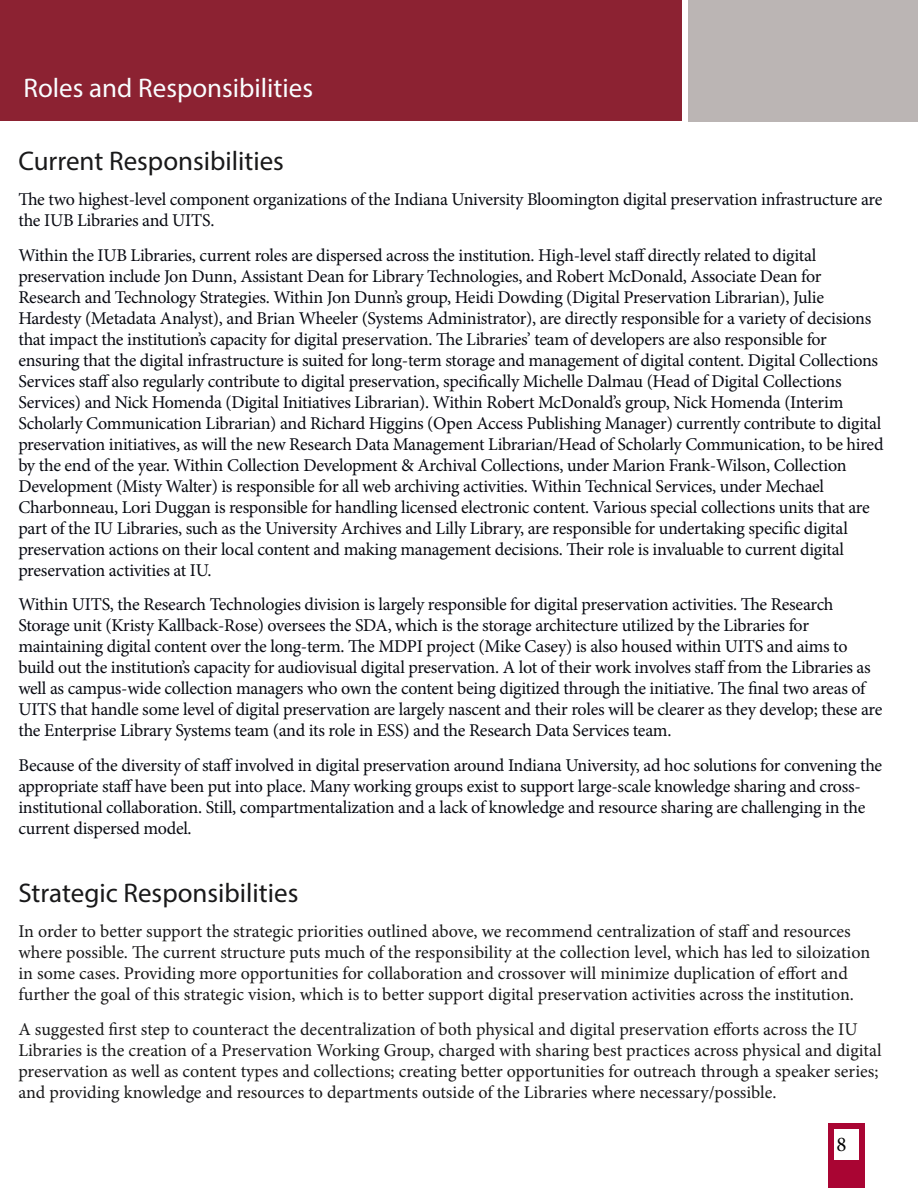
<style>
.page{position:relative;width:918px;height:1188px;background:#fff}
.page>*{position:absolute;margin:0;border:0;box-sizing:border-box;transform-origin:0 0}
.t1{font:27px "Myriad Pro";color:#19191a}
.t2{font:27px "Myriad Pro";color:#fafdff}
.t3{font:21px "Minion Pro";color:#000}
.t4{font:18px/21px "Minion Pro";letter-spacing:-.015em;color:#080a12}
.t5{font:18px/21px "Minion Pro";color:#19191a}
</style>
<div class="page">
<div style="left:0;top:0;width:682px;height:122px;background:#8c2232"></div>
<svg style="left:828px;top:1124px;width:36px;height:64px;fill:#a90533"></svg>
<div style="left:688px;top:0;width:230px;height:122px;background:#bbb5b4"></div>
<h1 class="t2" style="left:23px;top:71px;width:291px">Roles and Responsibilities</h1>
<h1 class="t1" style="left:18px;top:145px;width:267px">Current Responsibilities</h1>
<p class="t4" style="left:18px;top:189px;width:866px">The two highest-level component organizations of the Indiana University Bloomington digital preservation infrastructure are the IUB Libraries and UITS.</p>
<p class="t4" style="left:18px;top:244px;width:867px">Within the IUB Libraries, current roles are dispersed across the institution. High-level staff directly related to digital preservation include Jon Dunn, Assistant Dean for Library Technologies, and Robert McDonald, Associate Dean for Research and Technology Strategies. Within Jon Dunn’s group, Heidi Dowding (Digital Preservation Librarian), Julie Hardesty (Metadata Analyst), and Brian Wheeler (Systems Administrator), are directly responsible for a variety of decisions that impact the institution’s capacity for digital preservation. The Libraries’ team of developers are also responsible for ensuring that the digital infrastructure is suited for long-term storage and management of digital content. Digital Collections Services staff also regularly contribute to digital preservation, specifically Michelle Dalmau (Head of Digital Collections Services) and Nick Homenda (Digital Initiatives Librarian). Within Robert McDonald’s group, Nick Homenda (Interim Scholarly Communication Librarian) and Richard Higgins (Open Access Publishing Manager) currently contribute to digital preservation initiatives, as will the new Research Data Management Librarian/Head of Scholarly Communication, to be hired by the end of the year. Within Collection Development &amp; Archival Collections, under Marion Frank-Wilson, Collection Development (Misty Walter) is responsible for all web archiving activities. Within Technical Services, under Mechael Charbonneau, Lori Duggan is responsible for handling licensed electronic content. Various special collections units that are part of the IU Libraries, such as the University Archives and Lilly Library, are responsible for undertaking specific digital preservation actions on their local content and making management decisions. Their role is invaluable to current digital preservation activities at IU.</p>
<p class="t4" style="left:18px;top:594px;width:865px">Within UITS, the Research Technologies division is largely responsible for digital preservation activities. The Research Storage unit (Kristy Kallback-Rose) oversees the SDA, which is the storage architecture utilized by the Libraries for maintaining digital content over the long-term. The MDPI project (Mike Casey) is also housed within UITS and aims to build out the institution’s capacity for audiovisual digital preservation. A lot of their work involves staff from the Libraries as well as campus-wide collection managers who own the content being digitized through the initiative. The final two areas of UITS that handle some level of digital preservation are largely nascent and their roles will be clearer as they develop; these are the Enterprise Library Systems team (and its role in ESS) and the Research Data Services team.</p>
<p class="t4" style="left:18px;top:754px;width:865px">Because of the diversity of staff involved in digital preservation around Indiana University, ad hoc solutions for convening the appropriate staff have been put into place. Many working groups exist to support large-scale knowledge sharing and cross&shy;institutional collaboration. Still, compartmentalization and a lack of knowledge and resource sharing are challenging in the current dispersed model.</p>
<h1 class="t1" style="left:18px;top:877px;width:282px">Strategic Responsibilities</h1>
<p class="t5" style="left:18px;top:921px;width:853px">In order to better support the strategic priorities outlined above, we recommend centralization of staff and resources where possible. The current structure puts much of the responsibility at the collection level, which has led to siloization in some cases. Providing more opportunities for collaboration and crossover will minimize duplication of effort and further the goal of this strategic vision, which is to better support digital preservation activities across the institution.</p>
<p class="t5" style="left:18px;top:1018px;width:865px">A suggested first step to counteract the decentralization of both physical and digital preservation efforts across the IU Libraries is the creation of a Preservation Working Group, charged with sharing best practices across physical and digital preservation as well as content types and collections; creating better opportunities for outreach through a speaker series; and providing knowledge and resources to departments outside of the Libraries where necessary/possible.</p>
<p class="t3" style="left:837px;top:1130px;width:12px">8</p>
</div>
